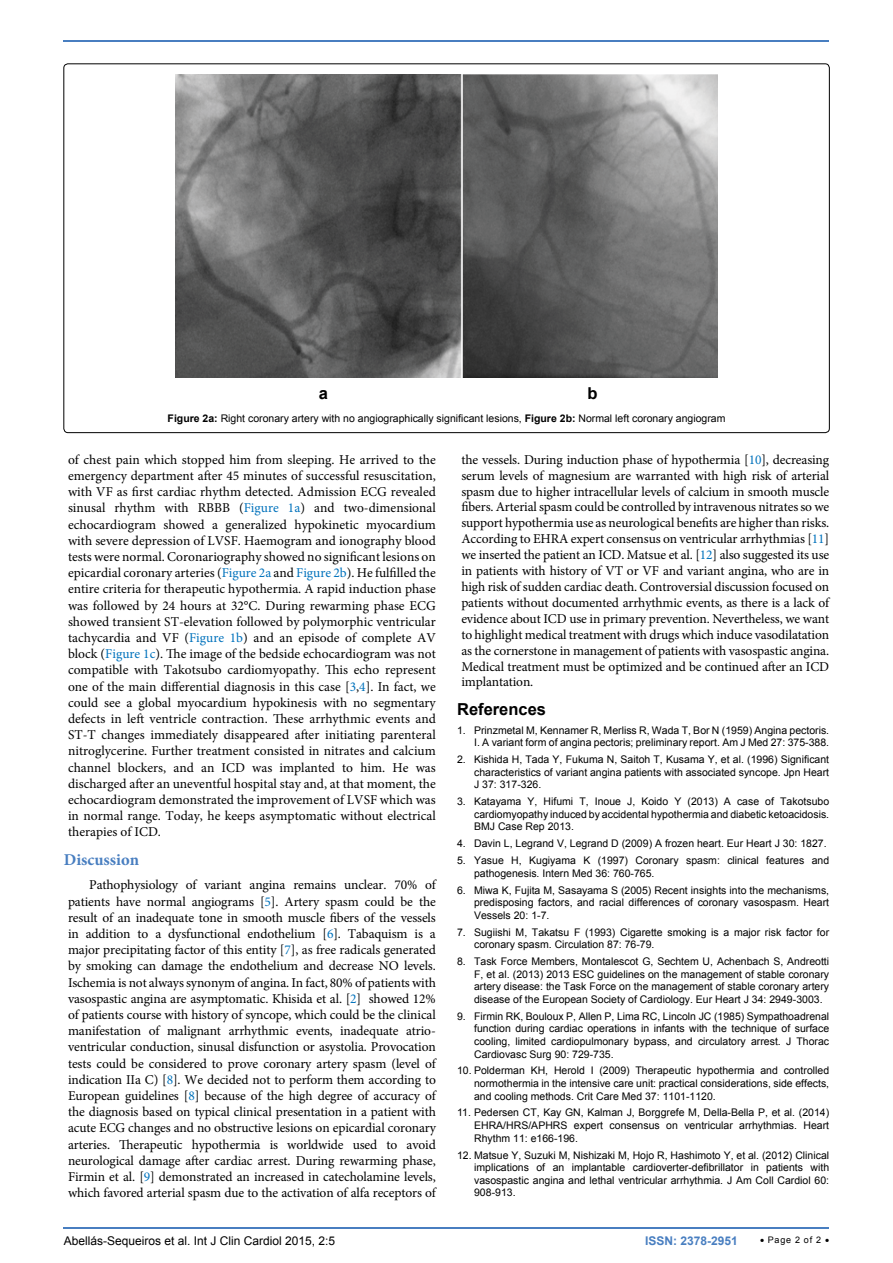
<style>
.page{position:relative;width:893px;height:1263px;background:#fff}
.page>*{position:absolute;margin:0;border:0;box-sizing:border-box;transform-origin:0 0}
.t1{font:700 16.5px "Minion Pro";color:#487ec0}
.t2{font:700 16.5px "Arial";color:#000}
.t3{font:700 16.35px "Arial";color:#000}
.t4{font:13.5px/16.2px "Minion Pro";letter-spacing:-.01em;color:#000;text-align:justify}
.t5{font:12px "Arial";color:#000}
.t6{font:700 12px "Arial";color:#487ec0}
.t7{font:10.5px/12.6px "Arial";color:#000;text-align:justify}
.t8{font:9px "Arial";letter-spacing:.08em;color:#000}
.s1{font-weight:700}
.s2{color:#0072bc}
</style>
<div class="page">
<hr style="left:64px;top:1227px;width:765px;height:2px;background:#487ec0">
<hr style="left:64px;top:40px;width:765px;height:2px;background:#487ec0">
<img style="left:176px;top:75px;width:541px;height:303px">
<p class="t3" style="left:319px;top:382px;width:11px">a</p>
<p class="t3" style="left:588px;top:382px;width:12px">b</p>
<p class="t7" style="left:168px;top:412px;width:559px"><span class="s1">Figure 2a:</span> Right coronary artery with no angiographically significant lesions, <span class="s1">Figure 2b:</span> Normal left coronary angiogram</p>
<p class="t4" style="left:68px;top:451px;width:369px">of chest pain which stopped him from sleeping. He arrived to the emergency department after 45 minutes of successful resuscitation, with VF as first cardiac rhythm detected. Admission ECG revealed sinusal rhythm with RBBB (<span class="s2">Figure 1a</span>) and two-dimensional echocardiogram showed a generalized hypokinetic myocardium with severe depression of LVSF. Haemogram and ionography blood tests were normal. Coronariography showed no significant lesions on epicardial coronary arteries (<span class="s2">Figure 2a</span> and <span class="s2">Figure 2b</span>). He fulfilled the entire criteria for therapeutic hypothermia. A rapid induction phase was followed by 24 hours at 32°C. During rewarming phase ECG showed transient ST-elevation followed by polymorphic ventricular tachycardia and VF (<span class="s2">Figure 1b</span>) and an episode of complete AV block (<span class="s2">Figure 1c</span>). The image of the bedside echocardiogram was not compatible with Takotsubo cardiomyopathy. This echo represent one of the main differential diagnosis in this case [<span class="s2">3</span>,<span class="s2">4</span>]. In fact, we could see a global myocardium hypokinesis with no segmentary defects in left ventricle contraction. These arrhythmic events and ST-T changes immediately disappeared after initiating parenteral nitroglycerine. Further treatment consisted in nitrates and calcium channel blockers, and an ICD was implanted to him. He was discharged after an uneventful hospital stay and, at that moment, the echocardiogram demonstrated the improvement of LVSF which was in normal range. Today, he keeps asymptomatic without electrical therapies of ICD.</p>
<p class="t1" style="left:64px;top:848px;width:77px">Discussion</p>
<p class="t4" style="left:68px;top:877px;width:369px;text-indent:21px">Pathophysiology of variant angina remains unclear. 70% of patients have normal angiograms [<span class="s2">5</span>]. Artery spasm could be the result of an inadequate tone in smooth muscle fibers of the vessels in addition to a dysfunctional endothelium [<span class="s2">6</span>]. Tabaquism is a major precipitating factor of this entity [<span class="s2">7</span>], as free radicals generated by smoking can damage the endothelium and decrease NO levels.<br>Ischemia is not always synonym of angina. In fact, 80% of patients with vasospastic angina are asymptomatic. Khisida et al. [<span class="s2">2</span>] showed 12% of patients course with history of syncope, which could be the clinical manifestation of malignant arrhythmic events, inadequate atrio&shy;ventricular conduction, sinusal disfunction or asystolia. Provocation tests could be considered to prove coronary artery spasm (level of indication IIa C) [<span class="s2">8</span>]. We decided not to perform them according to European guidelines [<span class="s2">8</span>] because of the high degree of accuracy of the diagnosis based on typical clinical presentation in a patient with acute ECG changes and no obstructive lesions on epicardial coronary arteries. Therapeutic hypothermia is worldwide used to avoid neurological damage after cardiac arrest. During rewarming phase, Firmin et al. [<span class="s2">9</span>] demonstrated an increased in catecholamine levels, which favored arterial spasm due to the activation of alfa receptors of</p>
<p class="t4" style="left:461px;top:452px;width:369px">the vessels. During induction phase of hypothermia [<span class="s2">10</span>], decreasing serum levels of magnesium are warranted with high risk of arterial spasm due to higher intracellular levels of calcium in smooth muscle fibers. Arterial spasm could be controlled by intravenous nitrates so we support hypothermia use as neurological benefits are higher than risks.<br>According to EHRA expert consensus on ventricular arrhythmias [<span class="s2">11</span>] we inserted the patient an ICD. Matsue et al. [<span class="s2">12</span>] also suggested its use in patients with history of VT or VF and variant angina, who are in high risk of sudden cardiac death. Controversial discussion focused on patients without documented arrhythmic events, as there is a lack of evidence about ICD use in primary prevention. Nevertheless, we want to highlight medical treatment with drugs which induce vasodilatation as the cornerstone in management of patients with vasospastic angina.<br>Medical treatment must be optimized and be continued after an ICD implantation.</p>
<p class="t2" style="left:457px;top:698px;width:90px">References</p>
<p class="t7" style="left:457px;top:724px;width:374px;text-align:right">1. Prinzmetal M, Kennamer R, Merliss R, Wada T, Bor N (1959) Angina pectoris.<br>I. A variant form of angina pectoris; preliminary report. Am J Med 27: 375-388.</p>
<p class="t7" style="left:474px;top:753px;width:357px;text-indent:-17px">2. Kishida H, Tada Y, Fukuma N, Saitoh T, Kusama Y, et al. (1996) Significant characteristics of variant angina patients with associated syncope. Jpn Heart J 37: 317-326.</p>
<p class="t7" style="left:474px;top:795px;width:357px;text-indent:-17px">3. Katayama Y, Hifumi T, Inoue J, Koido Y (2013) A case of Takotsubo cardiomyopathy induced by accidental hypothermia and diabetic ketoacidosis.<br>BMJ Case Rep 2013.</p>
<p class="t7" style="left:457px;top:837px;width:371px">4. Davin L, Legrand V, Legrand D (2009) A frozen heart. Eur Heart J 30: 1827.</p>
<p class="t7" style="left:474px;top:854px;width:357px;text-indent:-17px">5. Yasue H, Kugiyama K (1997) Coronary spasm: clinical features and pathogenesis. Intern Med 36: 760-765.</p>
<p class="t7" style="left:474px;top:884px;width:357px;text-indent:-17px">6. Miwa K, Fujita M, Sasayama S (2005) Recent insights into the mechanisms, predisposing factors, and racial differences of coronary vasospasm. Heart Vessels 20: 1-7.</p>
<p class="t7" style="left:474px;top:926px;width:357px;text-indent:-17px">7. Sugiishi M, Takatsu F (1993) Cigarette smoking is a major risk factor for coronary spasm. Circulation 87: 76-79.</p>
<p class="t7" style="left:474px;top:955px;width:357px;text-indent:-17px">8. Task Force Members, Montalescot G, Sechtem U, Achenbach S, Andreotti F, et al. (2013) 2013 ESC guidelines on the management of stable coronary artery disease: the Task Force on the management of stable coronary artery disease of the European Society of Cardiology. Eur Heart J 34: 2949-3003.</p>
<p class="t7" style="left:474px;top:1010px;width:357px;text-indent:-17px">9. Firmin RK, Bouloux P, Allen P, Lima RC, Lincoln JC (1985) Sympathoadrenal function during cardiac operations in infants with the technique of surface cooling, limited cardiopulmonary bypass, and circulatory arrest. J Thorac Cardiovasc Surg 90: 729-735.</p>
<p class="t7" style="left:474px;top:1064px;width:357px;text-indent:-17px">10. Polderman KH, Herold I (2009) Therapeutic hypothermia and controlled normothermia in the intensive care unit: practical considerations, side effects, and cooling methods. Crit Care Med 37: 1101-1120.</p>
<p class="t7" style="left:474px;top:1106px;width:357px;text-indent:-17px">11. Pedersen CT, Kay GN, Kalman J, Borggrefe M, Della-Bella P, et al. (2014)<br>EHRA/HRS/APHRS expert consensus on ventricular arrhythmias. Heart Rhythm 11: e166-196.</p>
<p class="t7" style="left:474px;top:1148px;width:357px;text-indent:-17px">12. Matsue Y, Suzuki M, Nishizaki M, Hojo R, Hashimoto Y, et al. (2012) Clinical implications of an implantable cardioverter-defibrillator in patients with vasospastic angina and lethal ventricular arrhythmia. J Am Coll Cardiol 60:<br>908-913.</p>
<p class="t5" style="left:64px;top:1233px;width:273px">Abellás-Sequeiros et al. Int J Clin Cardiol 2015, 2:5</p>
<p class="t6" style="left:645px;top:1233px;width:94px">ISSN: 2378-2951</p>
<p class="t8" style="left:760px;top:1234px;width:71px">• Page 2 of 2 •</p>
</div>
